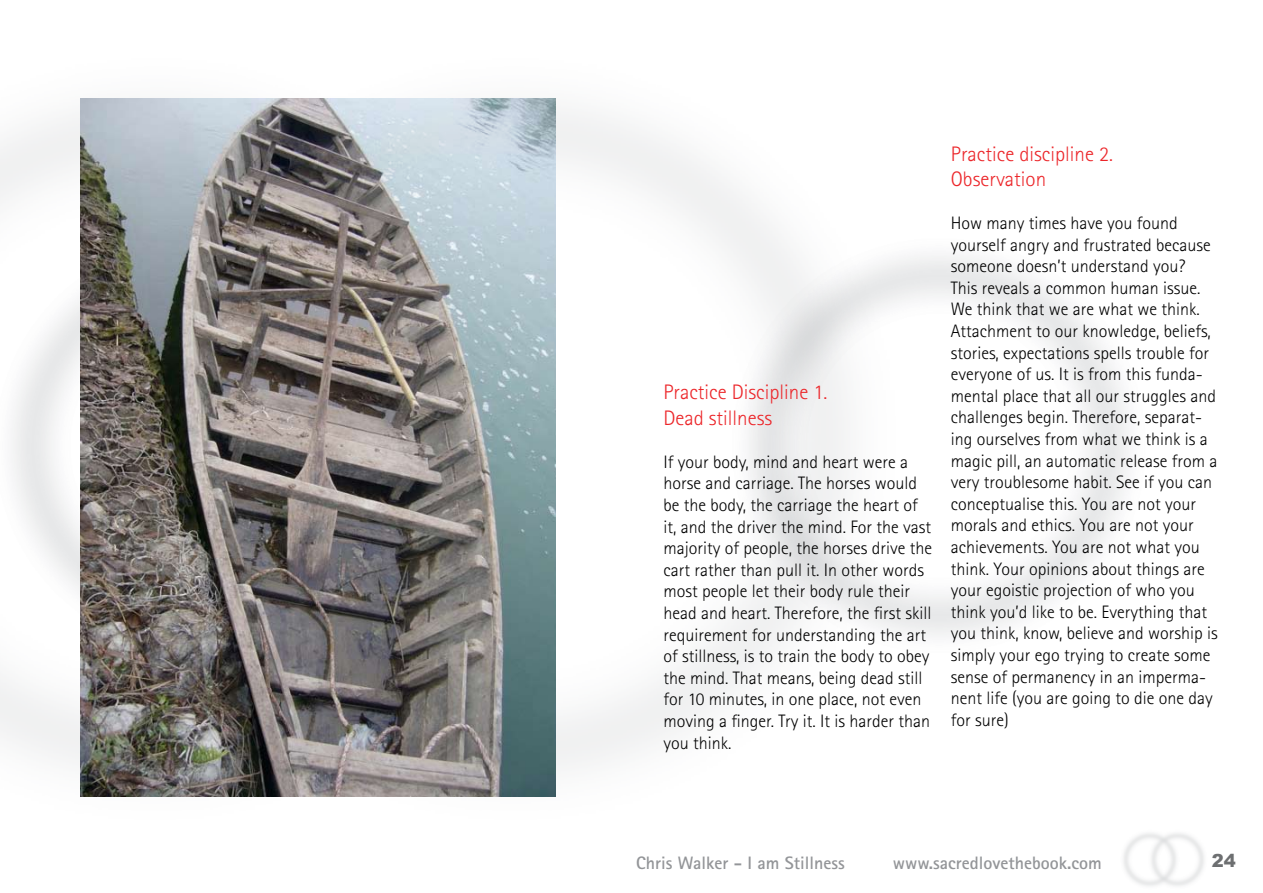
<style>
.page{position:relative;width:1263px;height:893px;background:#fff}
.page>*{position:absolute;margin:0;border:0;box-sizing:border-box;transform-origin:0 0}
.t1{font:300 21px/25.2px "Rotis Sans Serif";color:#ec2529}
.t2{font:300 18px/21.6px "Rotis Sans Serif";color:#000}
.t3{font:700 18px "Rotis Sans Serif";color:#939598}
.t4{font:900 18px "Arial";color:#6d6f71}
</style>
<div class="page">
<img style="left:0;top:98px;width:767px;height:699px">
<img style="left:0;top:224px;width:81px;height:435px">
<img style="left:703px;top:224px;width:426px;height:435px">
<img style="left:81px;top:99px;width:474px;height:697px">
<p class="t1" style="left:663px;top:380px;width:166px">Practice Discipline 1.<br>Dead stillness</p>
<p class="t2" style="left:663px;top:451px;width:270px">If your body, mind and heart were a horse and carriage. The horses would be the body, the carriage the heart of it, and the driver the mind. For the vast majority of people, the horses drive the cart rather than pull it. In other words most people let their body rule their head and heart. Therefore, the first skill requirement for understanding the art of stillness, is to train the body to obey the mind. That means, being dead still for 10 minutes, in one place, not even moving a finger. Try it. It is harder than you think.</p>
<p class="t1" style="left:951px;top:141px;width:164px">Practice discipline 2.<br>Observation</p>
<p class="t2" style="left:951px;top:212px;width:268px">How many times have you found yourself angry and frustrated because someone doesn’t understand you?<br>This reveals a common human issue.<br>We think that we are what we think.<br>Attachment to our knowledge, beliefs, stories, expectations spells trouble for everyone of us. It is from this funda&shy;mental place that all our struggles and challenges begin. Therefore, separat&shy;ing ourselves from what we think is a magic pill, an automatic release from a very troublesome habit. See if you can conceptualise this. You are not your morals and ethics. You are not your achievements. You are not what you think. Your opinions about things are your egoistic projection of who you think you’d like to be. Everything that you think, know, believe and worship is simply your ego trying to create some sense of permanency in an imperma&shy;nent life (you are going to die one day for sure)</p>
<p class="t3" style="left:636px;top:851px;width:210px">Chris Walker - I am Stillness</p>
<p class="t3" style="left:893px;top:851px;width:210px">www.sacredlovethebook.com</p>
<p class="t4" style="left:1212px;top:850px;width:13px">24</p>
</div>
